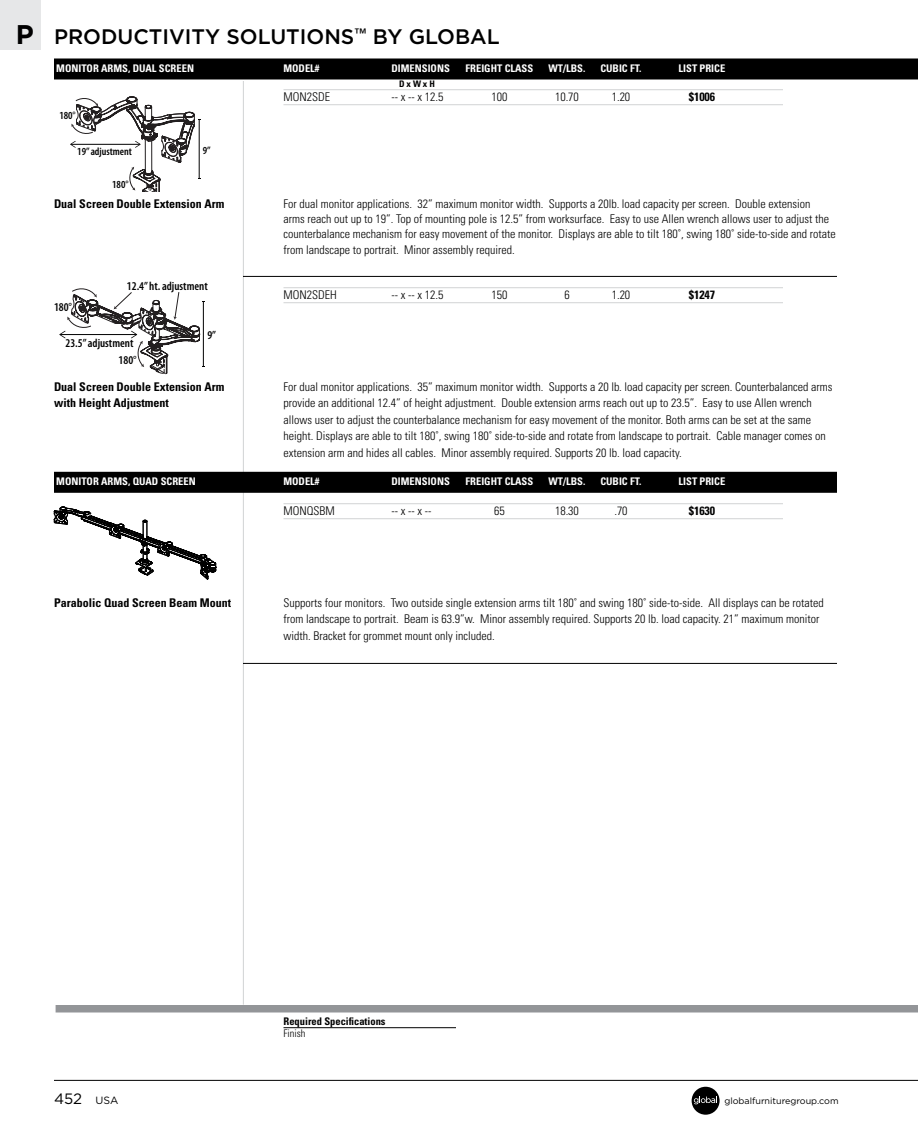
<style>
.page{position:relative;width:918px;height:1134px;background:#fff}
.page>*{position:absolute;margin:0;border:0;box-sizing:border-box;transform-origin:0 0}
.t1{font:700 27px "Gotham";color:#000}
.t2{font:500 21px "Gotham";color:#000}
.t3{font:15px "Gotham";color:#000}
.t4{font:300 condensed 12px/16.5px "Univers LT Std";color:#000}
.t5{font:700 condensed 12px "Univers LT Std";color:#000}
.t6{font:600 condensed 12px "Myriad Pro";color:#000}
.t7{font:600 condensed 10.8px "Myriad Pro";color:#000}
.t8{font:700 condensed 10.5px "Univers LT Std";color:#fff}
.t9{font:700 condensed 10.5px "Univers LT Std";color:#000}
.t10{font:300 condensed 10.5px "Univers LT Std";color:#000}
.t11{font:9px "Gotham";color:#000}
.t12{font:700 condensed 9px "Univers LT Std";color:#000}
.s1{font-size:10.5px}
</style>
<div class="page">
<div style="left:0;top:0;width:41px;height:49px;background:#e6e7e8"></div>
<div style="left:692px;top:1087px;width:28px;height:28px;background:#000;border-radius:50%"></div>
<svg style="left:694px;top:1097px;width:23px;height:7px"></svg>
<div style="left:54px;top:58px;width:864px;height:21px;background:#000"></div>
<hr style="left:243px;top:81px;width:1px;height:924px;background:#d1d3d4">
<hr style="left:284px;top:89px;width:499px;height:1px;background:#d1d3d4">
<hr style="left:284px;top:104px;width:499px;height:1px;background:#d1d3d4">
<hr style="left:243px;top:276px;width:594px;height:1px;background:#000">
<hr style="left:284px;top:287px;width:499px;height:1px;background:#d1d3d4">
<hr style="left:284px;top:302px;width:499px;height:1px;background:#d1d3d4">
<div style="left:54px;top:472px;width:783px;height:21px;background:#000"></div>
<hr style="left:284px;top:503px;width:499px;height:1px;background:#d1d3d4">
<hr style="left:284px;top:518px;width:499px;height:1px;background:#d1d3d4">
<hr style="left:243px;top:663px;width:594px;height:1px;background:#000">
<svg style="left:70px;top:97px;width:130px;height:94px"></svg>
<svg style="left:59px;top:288px;width:146px;height:86px"></svg>
<svg style="left:54px;top:507px;width:162px;height:72px"></svg>
<hr style="left:284px;top:1027px;width:172px;height:1px;background:#000">
<div style="left:56px;top:1005px;width:862px;height:7px;background:#939598"></div>
<hr style="left:54px;top:1080px;width:864px;height:1px;background:#000">
<h1 class="t1" style="left:16px;top:16px;width:20px">P</h1>
<h2 class="t2" style="left:54px;top:23px;width:447px">PRODUCTIVITY SOLUTIONS<sup>™</sup> BY GLOBAL</h2>
<p class="t8" style="left:56px;top:62px;width:139px">MONITOR ARMS, DUAL SCREEN</p>
<p class="t8" style="left:283px;top:62px;width:38px">MODEL#</p>
<p class="t8" style="left:392px;top:62px;width:60px">DIMENSIONS</p>
<p class="t8" style="left:466px;top:62px;width:69px">FREIGHT CLASS</p>
<p class="t8" style="left:549px;top:62px;width:38px">WT/LBS.</p>
<p class="t8" style="left:600px;top:62px;width:43px">CUBIC FT.</p>
<p class="t8" style="left:679px;top:62px;width:48px">LIST PRICE</p>
<p class="t12" style="left:399px;top:78px;width:37px">D x W x H</p>
<p class="t4" style="left:284px;top:89px;width:48px">MON2SDE</p>
<p class="t4" style="left:392px;top:89px;width:53px">-- x -- x 12.5</p>
<p class="t4" style="left:492px;top:89px;width:17px">100</p>
<p class="t4" style="left:555px;top:89px;width:25px">10.70</p>
<p class="t4" style="left:612px;top:89px;width:20px">1.20</p>
<p class="t5" style="left:689px;top:90px;width:28px">$1006</p>
<p class="t7" style="left:59px;top:109px;width:18px">180°</p>
<p class="t7" style="left:77px;top:145px;width:56px">19” adjustment</p>
<p class="t7" style="left:203px;top:145px;width:9px">9”</p>
<p class="t7" style="left:112px;top:179px;width:18px">180°</p>
<p class="t5" style="left:54px;top:196px;width:172px">Dual Screen Double Extension Arm</p>
<p class="t4" style="left:284px;top:196px;width:554px;line-height:15px">For dual monitor applications. 32” maximum monitor width. Supports a 20lb. load capacity per screen. Double extension<br>arms reach out up to 19”. Top of mounting pole is 12.5” from worksurface. Easy to use Allen wrench allows user to adjust the counterbalance mechanism for easy movement of the monitor. Displays are able to tilt 180˚, swing 180˚ side-to-side and rotate</p>
<p class="t4" style="left:284px;top:242px;width:233px">from landscape to portrait. Minor assembly required.</p>
<p class="t4" style="left:284px;top:287px;width:55px">MON2SDEH</p>
<p class="t4" style="left:392px;top:287px;width:53px">-- x -- x 12.5</p>
<p class="t4" style="left:492px;top:287px;width:17px">150</p>
<p class="t4" style="left:564px;top:287px;width:7px">6</p>
<p class="t4" style="left:612px;top:287px;width:20px">1.20</p>
<p class="t5" style="left:689px;top:288px;width:28px">$1247</p>
<p class="t6" style="left:66px;top:337px;width:69px">23.5” adjustment</p>
<p class="t6" style="left:127px;top:280px;width:82px">12.4” ht. adjustment</p>
<p class="t6" style="left:54px;top:301px;width:20px">180°</p>
<p class="t6" style="left:207px;top:329px;width:10px">9”</p>
<p class="t6" style="left:119px;top:354px;width:20px">180°</p>
<p class="t5" style="left:54px;top:379px;width:172px">Dual Screen Double Extension Arm</p>
<p class="t4" style="left:284px;top:378px;width:551px">For dual monitor applications. 35” maximum monitor width. Supports a 20 lb. load capacity per screen. Counterbalanced arms</p>
<p class="t5" style="left:54px;top:396px;width:116px">with Height Adjustment</p>
<p class="t4" style="left:284px;top:395px;width:544px">provide an additional 12.4” of height adjustment. Double extension arms reach out up to 23.5”. Easy to use Allen wrench allows user to adjust the counterbalance mechanism for easy movement of the monitor. Both arms can be set at the same height. Displays are able to tilt 180˚, swing 180˚ side-to-side and rotate from landscape to portrait. Cable manager comes on extension arm and hides all cables. Minor assembly required. Supports 20 lb. load capacity.</p>
<p class="t8" style="left:56px;top:475px;width:141px">MONITOR ARMS, QUAD SCREEN</p>
<p class="t8" style="left:283px;top:475px;width:38px">MODEL#</p>
<p class="t8" style="left:392px;top:475px;width:60px">DIMENSIONS</p>
<p class="t8" style="left:466px;top:475px;width:69px">FREIGHT CLASS</p>
<p class="t8" style="left:549px;top:475px;width:38px">WT/LBS.</p>
<p class="t8" style="left:600px;top:475px;width:43px">CUBIC FT.</p>
<p class="t8" style="left:679px;top:475px;width:48px">LIST PRICE</p>
<p class="t4" style="left:284px;top:503px;width:53px">MONQSBM</p>
<p class="t4" style="left:392px;top:503px;width:42px">-- x -- x --</p>
<p class="t4" style="left:494px;top:503px;width:12px">65</p>
<p class="t4" style="left:555px;top:503px;width:25px">18.30</p>
<p class="t4" style="left:614px;top:503px;width:15px">.70</p>
<p class="t5" style="left:689px;top:504px;width:28px">$1630</p>
<p class="t5" style="left:54px;top:595px;width:179px">Parabolic Quad Screen Beam Mount</p>
<p class="t4" style="left:284px;top:594px;width:542px">Supports four monitors. Two outside single extension arms tilt 180˚ and swing 180˚ side-to-side. All displays can be rotated from landscape to portrait. Beam is 63.9”w. Minor assembly required. Supports 20 lb. load capacity. 21” maximum monitor width. Bracket for grommet mount only included.</p>
<p class="t9" style="left:284px;top:1015px;width:104px">Required Specifications</p>
<p class="t10" style="left:284px;top:1027px;width:24px">Finish</p>
<p class="t3" style="left:54px;top:1089px;width:66px">452 <span class="s1">USA</span></p>
<p class="t11" style="left:724px;top:1095px;width:116px">globalfurnituregroup.com</p>
</div>
